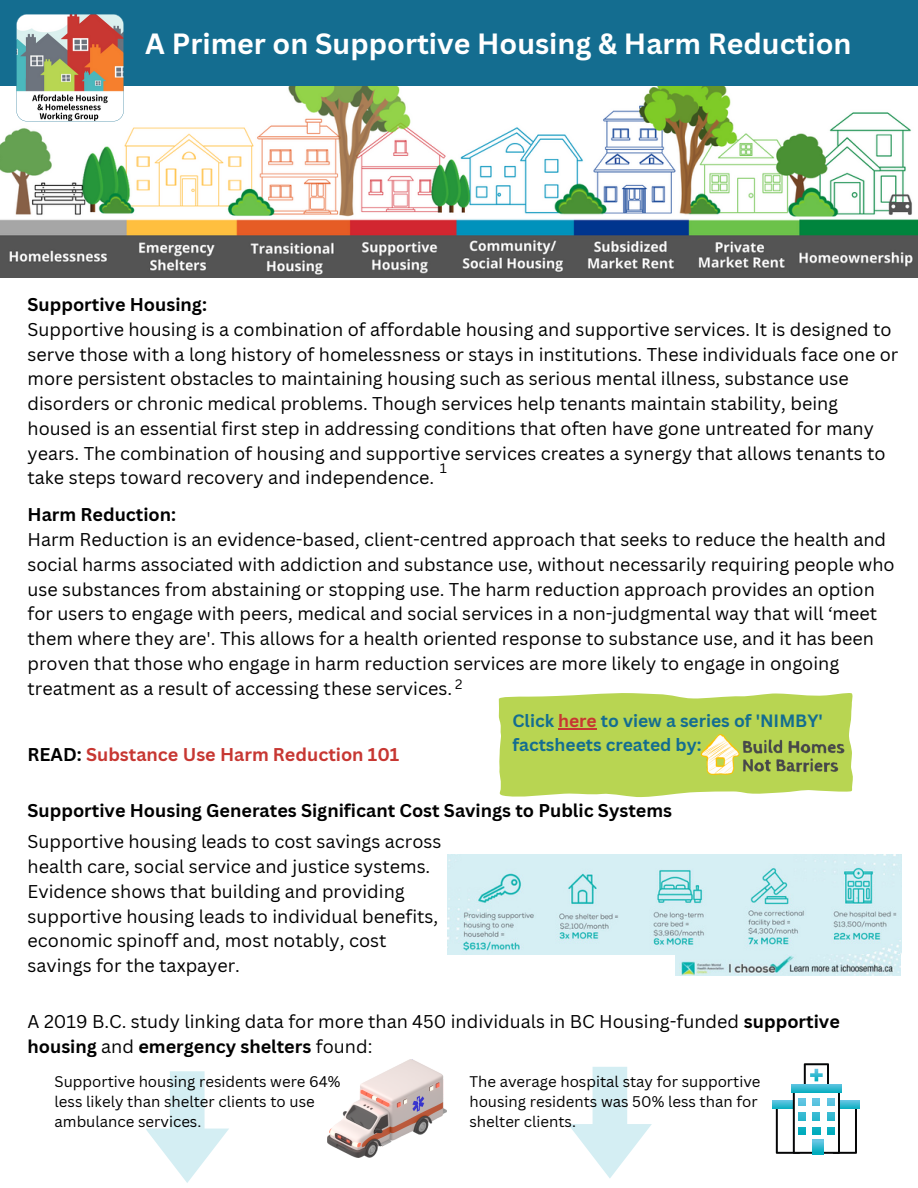
<style>
.page{position:relative;width:918px;height:1188px;background:#fff}
.page>*{position:absolute;margin:0;border:0;box-sizing:border-box;transform-origin:0 0}
.t1{font:700 28.5px "Canva Sans";color:#fff}
.t2{font:18px/24.8px "Canva Sans";color:#000}
.t3{font:700 18px "Canva Sans";color:#000}
.t4{font:700 18px "Canva Sans";color:#c73732}
.t5{font:700 17.4px/23.7px "Canva Sans";color:#146d90}
.t6{font:15px/20.2px "Canva Sans";color:#000}
.t7{font:13.35px "Canva Sans";color:#000}
.s1{font-weight:700}
.s2{color:#000}
.s3{color:#c73732}
</style>
<div class="page">
<div style="left:0;top:0;width:918px;height:86px;background:#146d90"></div>
<img style="left:447px;top:855px;width:455px;height:100px">
<svg style="left:498px;top:693px;width:355px;height:105px;background:#bed861"></svg>
<img style="left:676px;top:955px;width:225px;height:21px">
<img style="left:0;top:86px;width:918px;height:192px">
<svg style="left:16px;top:14px;width:108px;height:107px"></svg>
<svg style="left:773px;top:1100px;width:86px;height:9px"></svg>
<svg style="left:776px;top:1063px;width:81px;height:91px"></svg>
<img style="left:327px;top:1060px;width:120px;height:98px">
<svg style="left:145px;top:1071px;width:84px;height:112px"></svg>
<svg style="left:568px;top:1067px;width:84px;height:111px"></svg>
<img style="left:697px;top:733px;width:151px;height:43px">
<hr style="left:558px;top:728px;width:39px;height:1px;background:#c73732">
<p class="t1" style="left:145px;top:23px;width:708px">A Primer on Supportive Housing &amp; Harm Reduction</p>
<h3 class="t2" style="left:28px;top:292px;width:872px"><span class="s1">Supportive Housing:<br></span>Supportive housing is a combination of affordable housing and supportive services. It is designed to serve those with a long history of homelessness or stays in institutions. These individuals face one or more persistent obstacles to maintaining housing such as serious mental illness, substance use disorders or chronic medical problems. Though services help tenants maintain stability, being housed is an essential first step in addressing conditions that often have gone untreated for many years. The combination of housing and supportive services creates a synergy that allows tenants to take steps toward recovery and independence.</h3>
<p class="t7" style="left:440px;top:459px;width:9px">1</p>
<h2 class="t2" style="left:28px;top:502px;width:869px"><span class="s1">Harm Reduction:<br></span>Harm Reduction is an evidence-based, client-centred approach that seeks to reduce the health and social harms associated with addiction and substance use, without necessarily requiring people who use substances from abstaining or stopping use. The harm reduction approach provides an option for users to engage with peers, medical and social services in a non-judgmental way that will ‘meet them where they are'. This allows for a health oriented response to substance use, and it has been proven that those who engage in harm reduction services are more likely to engage in ongoing treatment as a result of accessing these services.</h2>
<h3 class="t7" style="left:455px;top:675px;width:9px">2</h3>
<p class="t4" style="left:28px;top:742px;width:373px"><span class="s2">READ:</span> Substance Use Harm Reduction 101</p>
<p class="t5" style="left:513px;top:708px;width:312px">Click <span class="s3">here</span> to view a series of 'NIMBY' factsheets created by:</p>
<h2 class="t3" style="left:28px;top:798px;width:646px">Supportive Housing Generates Significant Cost Savings to Public Systems</h2>
<p class="t2" style="left:28px;top:829px;width:415px">Supportive housing leads to cost savings across health care, social service and justice systems.<br>Evidence shows that building and providing supportive housing leads to individual benefits, economic spinoff and, most notably, cost savings for the taxpayer.</p>
<h2 class="t2" style="left:28px;top:1009px;width:814px">A 2019 B.C. study linking data for more than 450 individuals in BC Housing-funded <span class="s1">supportive housing</span> and <span class="s1">emergency shelters</span> found:</h2>
<h3 class="t6" style="left:55px;top:1071px;width:288px">Supportive housing residents were 64% less likely than shelter clients to use ambulance services.</h3>
<p class="t6" style="left:469px;top:1071px;width:293px">The average hospital stay for supportive housing residents was 50% less than for shelter clients.</p>
</div>
